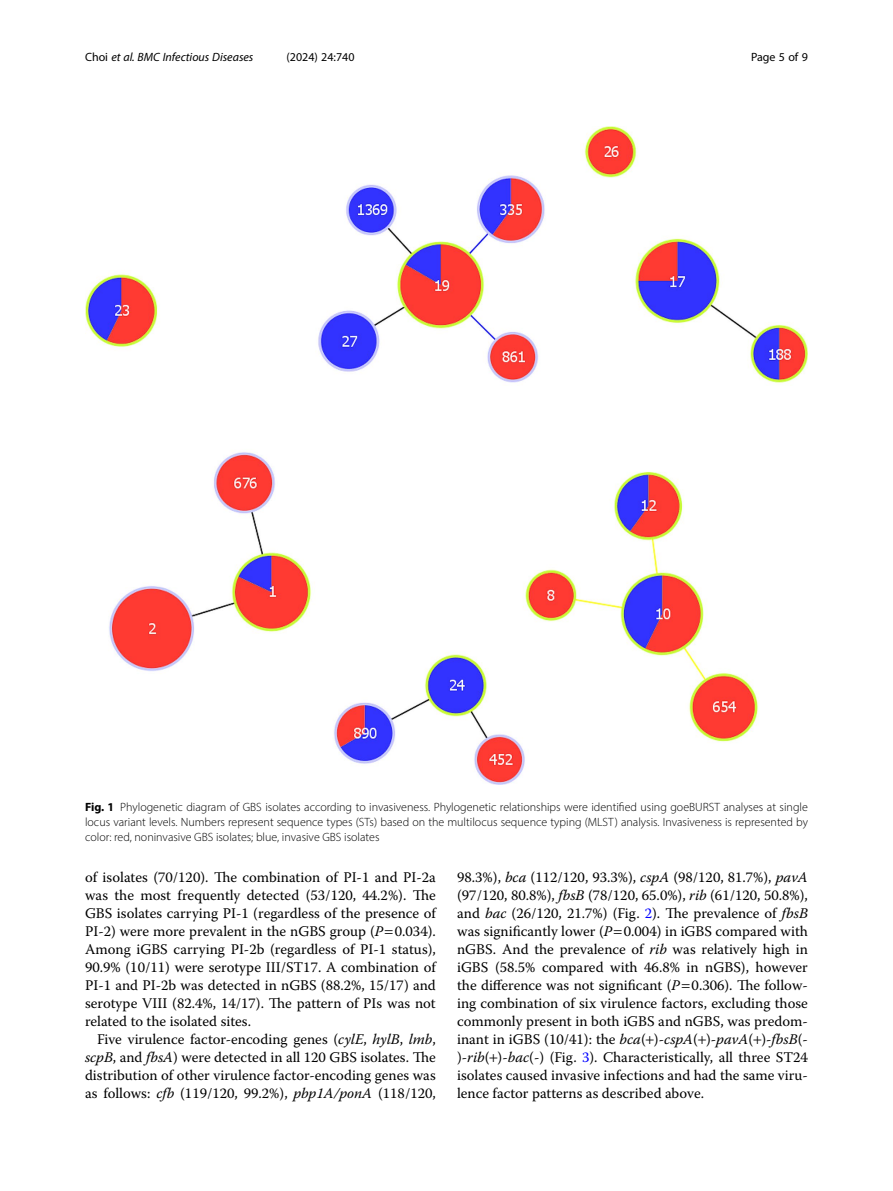
<style>
.page{position:relative;width:893px;height:1191px;background:#fff}
.page>*{position:absolute;margin:0;border:0;box-sizing:border-box;transform-origin:0 0}
.Body_Text_Indent{font:14.7px/18px "Warnock Pro";color:#000;text-align:justify}
.Figure_Caption{font:300 12px/15px "Myriad Pro";color:#000;text-align:justify}
.t1{font:italic 12px "Myriad Pro";color:#000}
.t2{font:12px "Myriad Pro";color:#000}
.s1{font-style:normal}
.s2{font-weight:700}
.s3{font-style:italic}
.s4{color:#00f}
</style>
<div class="page">
<img style="left:85px;top:126px;width:723px;height:658px">
<p class="t1" style="left:85px;top:50px;width:170px"><span class="s1">Choi</span> et al. BMC Infectious Diseases</p>
<p class="t2" style="left:286px;top:50px;width:70px">(2024) 24:740</p>
<p class="t2" style="left:751px;top:50px;width:58px">Page 5 of 9</p>
<p class="Figure_Caption" style="left:85px;top:799px;width:724px"><span class="s2">Fig. 1</span> Phylogenetic diagram of GBS isolates according to invasiveness. Phylogenetic relationships were identified using goeBURST analyses at single locus variant levels. Numbers represent sequence types (STs) based on the multilocus sequence typing (MLST) analysis. Invasiveness is represented by color: red, noninvasive GBS isolates; blue, invasive GBS isolates</p>
<p class="Body_Text_Indent" style="left:85px;top:868px;width:352px">of isolates (70/120). The combination of PI-1 and PI-2a was the most frequently detected (53/120, 44.2%). The GBS isolates carrying PI-1 (regardless of the presence of PI-2) were more prevalent in the nGBS group (<span class="s3">P</span> 0.034).<br>Among iGBS carrying PI-2b (regardless of PI-1 status), 90.9% (10/11) were serotype III/ST17. A combination of PI-1 and PI-2b was detected in nGBS (88.2%, 15/17) and serotype VIII (82.4%, 14/17). The pattern of PIs was not related to the isolated sites.</p>
<p class="Body_Text_Indent" style="left:85px;top:1030px;width:352px;text-indent:12px">Five virulence factor-encoding genes (<span class="s3">cylE</span>, <span class="s3">hylB</span>, <span class="s3">lmb</span>, <span class="s3">scpB</span>, and <span class="s3">fbsA</span>) were detected in all 120 GBS isolates. The distribution of other virulence factor-encoding genes was as follows: <span class="s3">cfb</span> (119/120, 99.2%), <span class="s3">pbp1A/ponA</span> (118/120,</p>
<p class="Body_Text_Indent" style="left:457px;top:868px;width:352px">98.3%), <span class="s3">bca</span> (112/120, 93.3%), <span class="s3">cspA</span> (98/120, 81.7%), <span class="s3">pavA </span>(97/120, 80.8%), <span class="s3">fbsB</span> (78/120, 65.0%), <span class="s3">rib</span> (61/120, 50.8%), and <span class="s3">bac</span> (26/120, 21.7%) (Fig. <span class="s4">2</span>). The prevalence of <span class="s3">fbsB </span>was significantly lower (<span class="s3">P</span> 0.004) in iGBS compared with nGBS. And the prevalence of <span class="s3">rib</span> was relatively high in iGBS (58.5% compared with 46.8% in nGBS), however the difference was not significant (<span class="s3">P</span> 0.306). The follow&shy;ing combination of six virulence factors, excluding those commonly present in both iGBS and nGBS, was predom&shy;inant in iGBS (10/41): the <span class="s3">bca</span>( )-<span class="s3">cspA</span>( )-<span class="s3">pavA</span>( )-<span class="s3">fbsB</span>(- )-<span class="s3">rib</span>( )-<span class="s3">bac</span>(-) (Fig. <span class="s4">3</span>). Characteristically, all three ST24 isolates caused invasive infections and had the same viru&shy;lence factor patterns as described above.</p>
</div>
